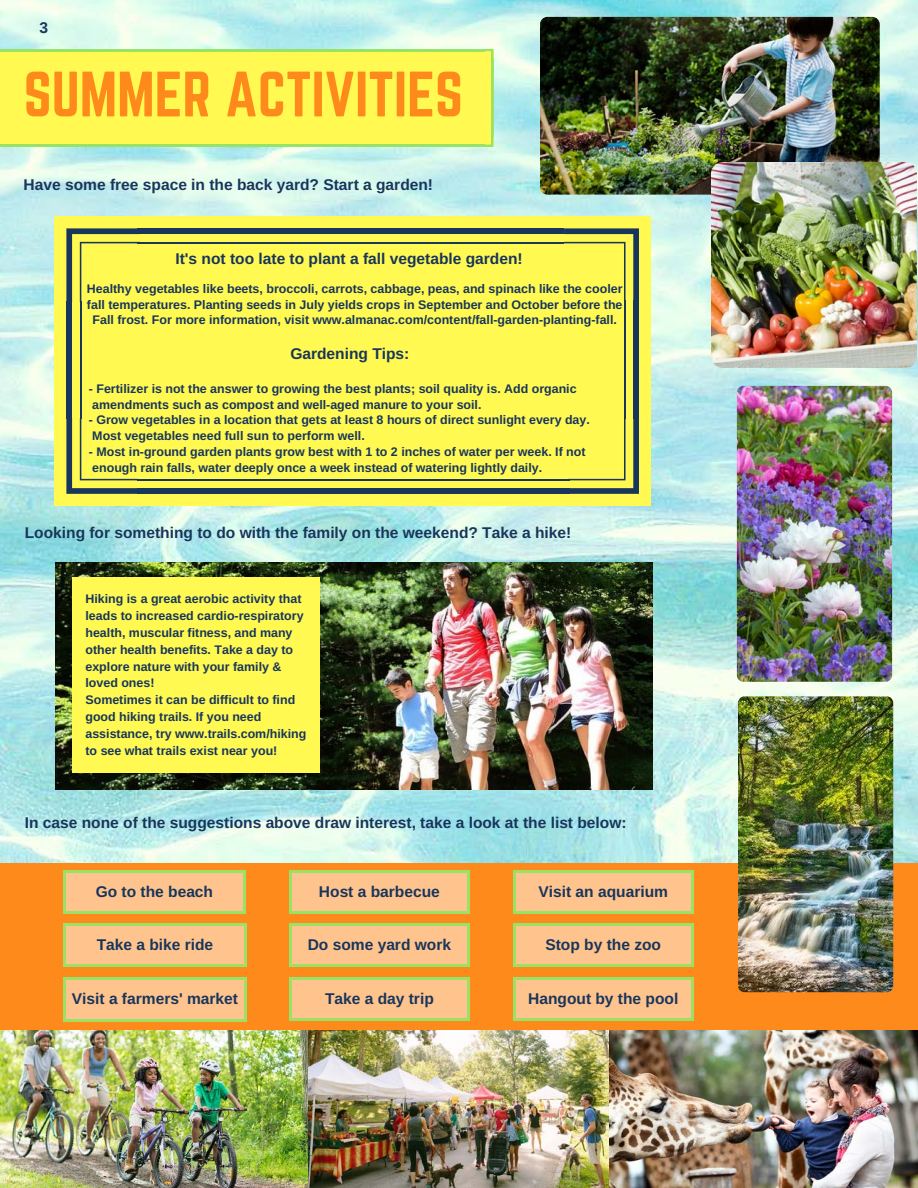
<style>
.page{position:relative;width:918px;height:1188px;background:#fff}
.page>*{position:absolute;margin:0;border:0;box-sizing:border-box;transform-origin:0 0}
.t1{font:55.95px "Norwester";color:#ff8a1c}
.t2{font:700 15.6px "Arimo";color:#18355b}
.t3{font:700 12.45px/16.8px "Arimo";color:#18355b}
</style>
<div class="page">
<img style="left:0;top:0;width:918px;height:863px">
<div style="left:0;top:863px;width:918px;height:167px;background:#ff8a1c"></div>
<div style="left:0;top:50px;width:494px;height:95px;background:#fff952"></div>
<hr style="left:0;top:145px;width:485px;height:2px;background:#99e265">
<svg style="left:485px;top:136px;width:8px;height:11px"></svg>
<hr style="left:491px;top:60px;width:2px;height:77px;background:#99e265">
<svg style="left:485px;top:49px;width:8px;height:11px"></svg>
<hr style="left:0;top:49px;width:485px;height:2px;background:#99e265">
<img style="left:540px;top:17px;width:340px;height:178px;border-radius:7px">
<img style="left:711px;top:162px;width:206px;height:206px;border-radius:12px">
<img style="left:737px;top:386px;width:155px;height:296px;border-radius:7px">
<img style="left:55px;top:562px;width:597px;height:228px">
<div style="left:72px;top:577px;width:247px;height:196px;background:#fff952"></div>
<img style="left:738px;top:696px;width:155px;height:296px;border-radius:7px">
<div style="left:66px;top:872px;width:178px;height:40px;background:#ffc48d"></div>
<hr style="left:243px;top:872px;width:3px;height:40px;background:#99e265">
<hr style="left:63px;top:872px;width:3px;height:40px;background:#99e265">
<hr style="left:66px;top:912px;width:178px;height:2px;background:#99e265">
<hr style="left:66px;top:870px;width:178px;height:3px;background:#99e265">
<div style="left:66px;top:925px;width:179px;height:40px;background:#ffc48d"></div>
<hr style="left:244px;top:925px;width:3px;height:40px;background:#99e265">
<hr style="left:63px;top:925px;width:3px;height:40px;background:#99e265">
<hr style="left:66px;top:964px;width:179px;height:3px;background:#99e265">
<hr style="left:66px;top:923px;width:179px;height:3px;background:#99e265">
<div style="left:66px;top:979px;width:179px;height:41px;background:#ffc48d"></div>
<hr style="left:244px;top:979px;width:3px;height:41px;background:#99e265">
<hr style="left:63px;top:979px;width:3px;height:41px;background:#99e265">
<hr style="left:66px;top:1020px;width:179px;height:2px;background:#99e265">
<hr style="left:66px;top:977px;width:179px;height:3px;background:#99e265">
<div style="left:292px;top:872px;width:175px;height:40px;background:#ffc48d"></div>
<hr style="left:467px;top:872px;width:3px;height:40px;background:#99e265">
<hr style="left:289px;top:872px;width:3px;height:40px;background:#99e265">
<hr style="left:292px;top:912px;width:175px;height:2px;background:#99e265">
<hr style="left:292px;top:870px;width:175px;height:3px;background:#99e265">
<div style="left:292px;top:925px;width:175px;height:40px;background:#ffc48d"></div>
<hr style="left:467px;top:925px;width:3px;height:40px;background:#99e265">
<hr style="left:289px;top:925px;width:3px;height:40px;background:#99e265">
<hr style="left:292px;top:964px;width:175px;height:3px;background:#99e265">
<hr style="left:292px;top:923px;width:175px;height:3px;background:#99e265">
<div style="left:292px;top:979px;width:175px;height:40px;background:#ffc48d"></div>
<hr style="left:467px;top:979px;width:3px;height:40px;background:#99e265">
<hr style="left:289px;top:979px;width:3px;height:40px;background:#99e265">
<hr style="left:292px;top:1018px;width:175px;height:3px;background:#99e265">
<hr style="left:292px;top:977px;width:175px;height:3px;background:#99e265">
<div style="left:516px;top:872px;width:175px;height:40px;background:#ffc48d"></div>
<hr style="left:691px;top:872px;width:3px;height:40px;background:#99e265">
<hr style="left:513px;top:872px;width:3px;height:40px;background:#99e265">
<hr style="left:516px;top:912px;width:175px;height:2px;background:#99e265">
<hr style="left:516px;top:870px;width:175px;height:3px;background:#99e265">
<div style="left:516px;top:925px;width:175px;height:40px;background:#ffc48d"></div>
<hr style="left:691px;top:925px;width:3px;height:40px;background:#99e265">
<hr style="left:513px;top:925px;width:3px;height:40px;background:#99e265">
<hr style="left:516px;top:964px;width:175px;height:3px;background:#99e265">
<hr style="left:516px;top:923px;width:175px;height:3px;background:#99e265">
<div style="left:516px;top:979px;width:175px;height:40px;background:#ffc48d"></div>
<hr style="left:691px;top:979px;width:3px;height:40px;background:#99e265">
<hr style="left:513px;top:979px;width:3px;height:40px;background:#99e265">
<hr style="left:516px;top:1018px;width:175px;height:3px;background:#99e265">
<hr style="left:516px;top:977px;width:175px;height:3px;background:#99e265">
<img style="left:0;top:1030px;width:616px;height:158px">
<img style="left:610px;top:1031px;width:308px;height:157px">
<div style="left:140px;top:302px;width:430px;height:119px;background:#fff952"></div>
<div style="left:55px;top:217px;width:86px;height:86px;background:#fff952"></div>
<svg style="left:66px;top:228px;width:74px;height:74px"></svg>
<div style="left:140px;top:217px;width:430px;height:86px;background:#fff952"></div>
<hr style="left:137px;top:242px;width:430px;height:1px;background:#18355b">
<div style="left:137px;top:228px;width:430px;height:6px;background:#18355b"></div>
<div style="left:565px;top:217px;width:86px;height:86px;background:#fff952"></div>
<svg style="left:564px;top:228px;width:75px;height:73px"></svg>
<div style="left:55px;top:302px;width:86px;height:119px;background:#fff952"></div>
<hr style="left:80px;top:302px;width:1px;height:121px;background:#18355b">
<div style="left:66px;top:301px;width:6px;height:120px;background:#18355b"></div>
<div style="left:565px;top:302px;width:86px;height:119px;background:#fff952"></div>
<hr style="left:624px;top:301px;width:2px;height:121px;background:#18355b">
<div style="left:633px;top:300px;width:6px;height:121px;background:#18355b"></div>
<div style="left:55px;top:419px;width:86px;height:87px;background:#fff952"></div>
<svg style="left:66px;top:418px;width:72px;height:76px"></svg>
<div style="left:564px;top:419px;width:87px;height:87px;background:#fff952"></div>
<svg style="left:568px;top:419px;width:71px;height:75px"></svg>
<div style="left:138px;top:418px;width:430px;height:88px;background:#fff952"></div>
<hr style="left:137px;top:479px;width:433px;height:1px;background:#18355b">
<div style="left:137px;top:488px;width:433px;height:6px;background:#18355b"></div>
<p class="t2" style="left:39px;top:19px;width:10px">3</p>
<h1 class="t1" style="left:24px;top:67px;width:441px">SUMMER ACTIVITIES</h1>
<p class="t2" style="left:24px;top:176px;width:411px">Have some free space in the back yard? Start a garden!</p>
<p class="t2" style="left:175px;top:250px;width:349px">It's not too late to plant a fall vegetable garden!</p>
<p class="t3" style="left:87px;top:281px;width:537px;line-height:15.8px;text-align:center">Healthy vegetables like beets, broccoli, carrots, cabbage, peas, and spinach like the cooler fall temperatures. Planting seeds in July yields crops in September and October before the<br>Fall frost. For more information, visit www.almanac.com/content/fall-garden-planting-fall.</p>
<p class="t2" style="left:290px;top:345px;width:121px">Gardening Tips:</p>
<p class="t3" style="left:89px;top:381px;width:489px;line-height:15.8px">- Fertilizer is not the answer to growing the best plants; soil quality is. Add organic amendments such as compost and well-aged manure to your soil.</p>
<p class="t3" style="left:89px;top:412px;width:503px;line-height:15.8px">- Grow vegetables in a location that gets at least 8 hours of direct sunlight every day.<br>Most vegetables need full sun to perform well.</p>
<p class="t3" style="left:89px;top:444px;width:498px;line-height:15.8px">- Most in-ground garden plants grow best with 1 to 2 inches of water per week. If not enough rain falls, water deeply once a week instead of watering lightly daily.</p>
<p class="t2" style="left:25px;top:524px;width:548px">Looking for something to do with the family on the weekend? Take a hike!</p>
<p class="t3" style="left:86px;top:590px;width:222px">Hiking is a great aerobic activity that leads to increased cardio-respiratory health, muscular fitness, and many other health benefits. Take a day to explore nature with your family &amp; loved ones!<br>Sometimes it can be difficult to find good hiking trails. If you need assistance, try www.trails.com/hiking to see what trails exist near you!</p>
<p class="t2" style="left:25px;top:814px;width:603px">In case none of the suggestions above draw interest, take a look at the list below:</p>
<p class="t2" style="left:96px;top:883px;width:119px">Go to the beach</p>
<p class="t2" style="left:97px;top:935px;width:118px">Take a bike ride</p>
<p class="t2" style="left:72px;top:989px;width:168px">Visit a farmers' market</p>
<p class="t2" style="left:319px;top:883px;width:122px">Host a barbecue</p>
<p class="t2" style="left:308px;top:935px;width:145px">Do some yard work</p>
<p class="t2" style="left:325px;top:989px;width:110px">Take a day trip</p>
<p class="t2" style="left:539px;top:883px;width:131px">Visit an aquarium</p>
<p class="t2" style="left:545px;top:935px;width:117px">Stop by the zoo</p>
<p class="t2" style="left:528px;top:989px;width:152px">Hangout by the pool</p>
</div>
